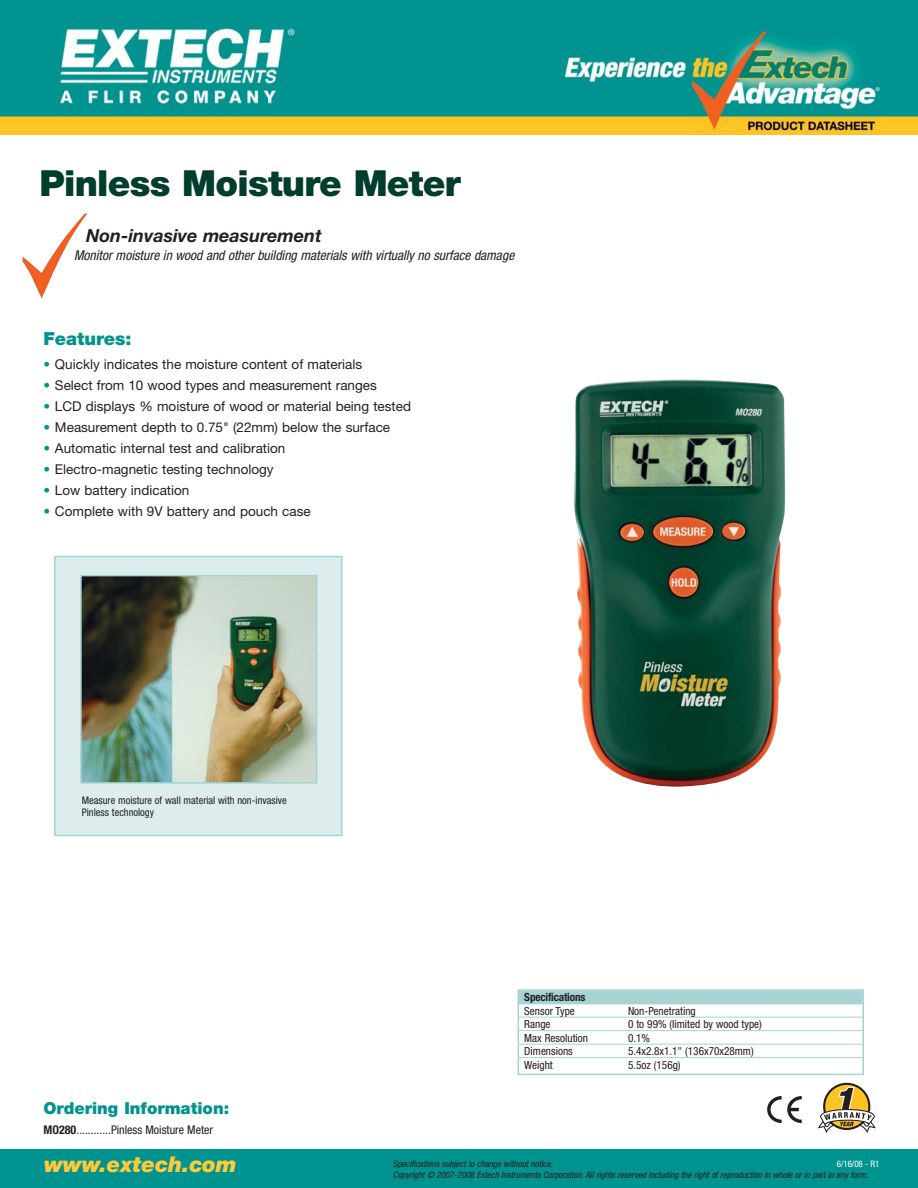
<style>
.page{position:relative;width:918px;height:1188px;background:#fff}
.page>*{position:absolute;margin:0;border:0;box-sizing:border-box;transform-origin:0 0}
.t1{font:900 36px "Helvetica Neue LT";letter-spacing:-.02em;color:#003d2c}
.t2{font:italic 900 21.75px "Helvetica Neue LT";color:#ffca38}
.t3{font:italic 700 18px "Helvetica Neue LT";color:#231f20}
.t4{font:900 18px "Helvetica Neue LT";color:#009390}
.t5{font:900 16.5px "Helvetica Neue LT";color:#009390}
.t6{font:13.5px "Helvetica Neue LT";color:#231f20}
.t7{font:italic condensed 13.5px "Helvetica Neue LT";color:#231f20}
.t8{font:condensed 12px "Helvetica Neue LT";color:#231f20}
.t9{font:condensed 11.25px "Helvetica Neue LT";color:#231f20}
.t10{font:700 condensed 11.25px "Helvetica Neue LT";letter-spacing:-.015em;color:#231f20}
.t11{font:condensed 10.5px/12.6px "Helvetica Neue LT";color:#231f20}
.t12{font:italic condensed 9px "Helvetica Neue LT";color:#231f20}
.t13{font:condensed 9px "Helvetica Neue LT";color:#fff}
.s1{color:#009390}
.s2{font-weight:700}
</style>
<div class="page">
<div style="left:0;top:1149px;width:918px;height:39px;background:#009390"></div>
<svg style="left:767px;top:1096px;width:35px;height:27px"></svg>
<img style="left:22px;top:213px;width:66px;height:86px">
<div style="left:518px;top:989px;width:346px;height:86px;border:2px solid #a6d3d3"></div>
<div style="left:519px;top:991px;width:344px;height:13px;background:#a6d3d3"></div>
<hr style="left:519px;top:1017px;width:344px;height:1px;background:#a6d3d3">
<hr style="left:519px;top:1030px;width:344px;height:1px;background:#a6d3d3">
<hr style="left:519px;top:1044px;width:344px;height:1px;background:#a6d3d3">
<hr style="left:519px;top:1057px;width:344px;height:1px;background:#a6d3d3">
<img style="left:574px;top:379px;width:211px;height:408px">
<div style="left:56px;top:557px;width:285px;height:278px;background:#ddeded"></div>
<div style="left:54px;top:556px;width:289px;height:280px;border:2px solid #a6d3d3"></div>
<img style="left:83px;top:578px;width:231px;height:203px">
<div style="left:80px;top:575px;width:237px;height:209px;border:2px solid #a6d3d3"></div>
<img style="left:1px;top:0;width:917px;height:135px">
<svg style="left:818px;top:1083px;width:58px;height:50px"></svg>
<h1 class="t1" style="left:39px;top:170px;width:423px">Pinless Moisture Meter</h1>
<h3 class="t3" style="left:86px;top:230px;width:237px">Non-invasive measurement</h3>
<p class="t7" style="left:74px;top:251px;width:442px">Monitor moisture in wood and other building materials with virtually no surface damage</p>
<h3 class="t4" style="left:43px;top:332px;width:90px">Features:</h3>
<p class="t6" style="left:43px;top:359px;width:320px"><span class="s1">•</span> Quickly indicates the moisture content of materials</p>
<p class="t6" style="left:43px;top:380px;width:335px"><span class="s1">•</span> Select from 10 wood types and measurement ranges</p>
<p class="t6" style="left:43px;top:402px;width:369px"><span class="s1">•</span> LCD displays % moisture of wood or material being tested</p>
<p class="t6" style="left:43px;top:423px;width:348px"><span class="s1">•</span> Measurement depth to 0.75" (22mm) below the surface</p>
<p class="t6" style="left:43px;top:444px;width:244px"><span class="s1">•</span> Automatic internal test and calibration</p>
<p class="t6" style="left:43px;top:465px;width:232px"><span class="s1">•</span> Electro-magnetic testing technology</p>
<p class="t6" style="left:43px;top:486px;width:148px"><span class="s1">•</span> Low battery indication</p>
<p class="t6" style="left:43px;top:507px;width:269px"><span class="s1">•</span> Complete with 9V battery and pouch case</p>
<p class="t11" style="left:82px;top:795px;width:207px">Measure moisture of wall material with non-invasive<br>Pinless technology</p>
<p class="t5" style="left:44px;top:1102px;width:187px">Ordering Information:</p>
<p class="t8" style="left:44px;top:1125px;width:171px"><span class="s2">MO280</span>............Pinless Moisture Meter</p>
<h2 class="t2" style="left:44px;top:1156px;width:194px">www.extech.com</h2>
<p class="t10" style="left:524px;top:993px;width:63px">Specifications</p>
<p class="t9" style="left:524px;top:1007px;width:52px">Sensor Type</p>
<p class="t9" style="left:628px;top:1007px;width:69px">Non-Penetrating</p>
<p class="t9" style="left:524px;top:1020px;width:28px">Range</p>
<p class="t9" style="left:628px;top:1020px;width:135px">0 to 99% (limited by wood type)</p>
<p class="t9" style="left:524px;top:1034px;width:65px">Max Resolution</p>
<p class="t9" style="left:628px;top:1034px;width:24px">0.1%</p>
<p class="t9" style="left:524px;top:1047px;width:50px">Dimensions</p>
<p class="t9" style="left:628px;top:1047px;width:127px">5.4x2.8x1.1" (136x70x28mm)</p>
<p class="t9" style="left:524px;top:1061px;width:30px">Weight</p>
<p class="t9" style="left:628px;top:1061px;width:54px">5.5oz (156g)</p>
<p class="t12" style="left:393px;top:1161px;width:161px">Specifications subject to change without notice.</p>
<p class="t13" style="left:837px;top:1161px;width:44px">6/16/08 - R1</p>
<p class="t12" style="left:393px;top:1171px;width:477px">Copyright © 2007-2008 Extech Instruments Corporation. All rights reserved including the right of reproduction in whole or in part in any form.</p>
</div>
